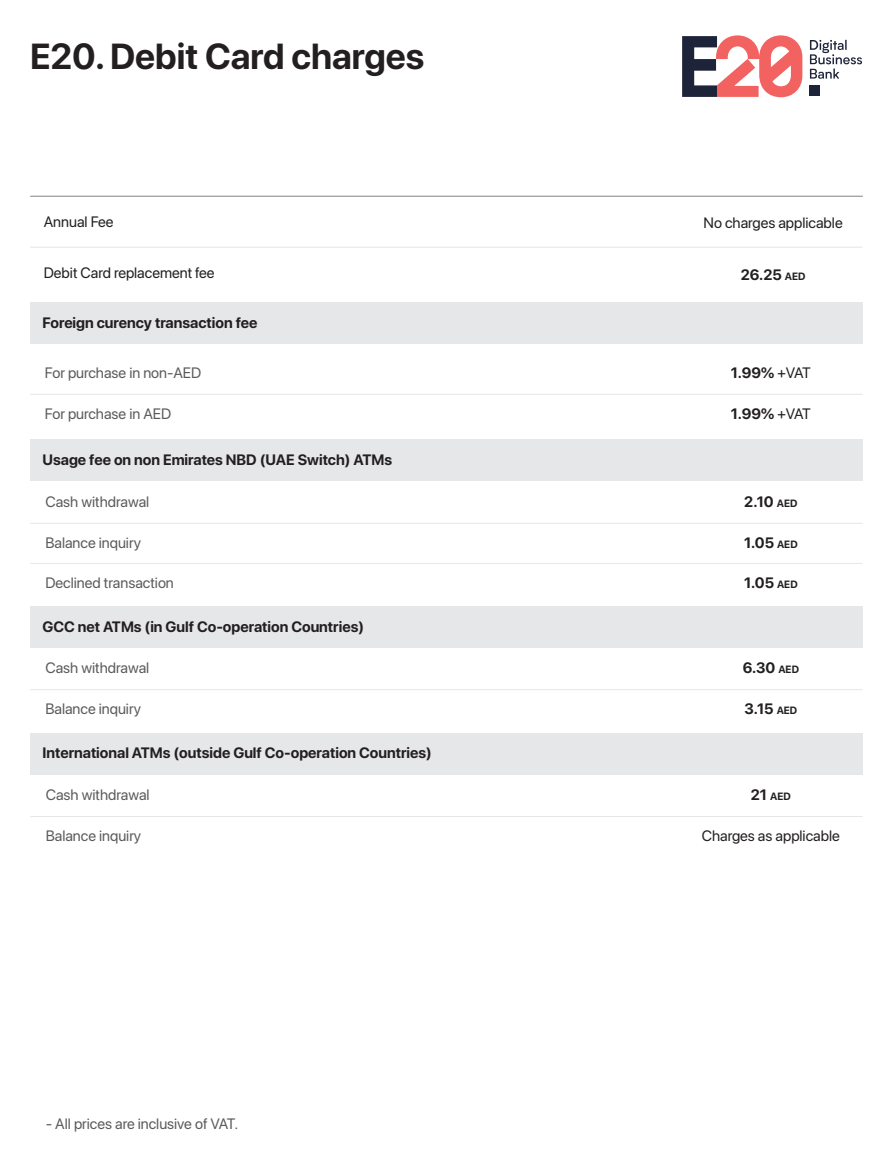
<style>
.page{position:relative;width:893px;height:1163px;background:#fff}
.page>*{position:absolute;margin:0;border:0;box-sizing:border-box;transform-origin:0 0}
.t1{font:700 36px "SF Pro Display";color:#231f20}
.t2{font:700 15px "SF Pro Display";color:#231f20}
.t3{font:15px "SF Pro Display";color:#5b5b5d}
.t4{font:15px "SF Pro Display";color:#231f20}
.t5{font:700 10.5px "SF Pro Display";color:#231f20}
.s1{font-size:10.5px}
.s2{font-weight:400}
.s3{font-size:15px}
</style>
<div class="page">
<svg style="left:682px;top:35px;width:120px;height:62px"></svg>
<div style="left:809px;top:86px;width:10px;height:10px;background:#1d2338"></div>
<svg style="left:810px;top:40px;width:52px;height:39px"></svg>
<hr style="left:30px;top:196px;width:833px;height:1px;background:#808285">
<hr style="left:30px;top:247px;width:832px;height:1px;background:#e6e7e9">
<hr style="left:30px;top:394px;width:832px;height:1px;background:#e6e7e9">
<hr style="left:30px;top:523px;width:833px;height:1px;background:#e6e7e9">
<hr style="left:30px;top:689px;width:833px;height:1px;background:#e6e7e9">
<hr style="left:30px;top:816px;width:833px;height:1px;background:#e6e7e9">
<hr style="left:30px;top:563px;width:833px;height:1px;background:#e6e7e9">
<div style="left:30px;top:302px;width:833px;height:42px;background:#e6e7e9"></div>
<div style="left:30px;top:439px;width:833px;height:42px;background:#e6e7e9"></div>
<div style="left:30px;top:606px;width:833px;height:42px;background:#e6e7e9"></div>
<div style="left:30px;top:732px;width:833px;height:42px;background:#e6e7e9"></div>
<h1 class="t1" style="left:30px;top:35px;width:396px">E20. Debit Card charges</h1>
<p class="t4" style="left:44px;top:213px;width:71px">Annual Fee</p>
<p class="t4" style="left:704px;top:214px;width:141px">No charges applicable</p>
<p class="t4" style="left:44px;top:264px;width:172px">Debit Card replacement fee</p>
<p class="t2" style="left:741px;top:266px;width:66px">26.25 <span class="s1">AED</span></p>
<p class="t2" style="left:43px;top:314px;width:216px">Foreign curency transaction fee</p>
<p class="t3" style="left:45px;top:364px;width:158px">For purchase in non-AED</p>
<p class="t2" style="left:731px;top:364px;width:82px">1.99% <span class="s2">+VAT</span></p>
<p class="t3" style="left:45px;top:405px;width:128px">For purchase in AED</p>
<p class="t2" style="left:731px;top:405px;width:82px">1.99% <span class="s2">+VAT</span></p>
<p class="t2" style="left:43px;top:451px;width:351px">Usage fee on non Emirates NBD (UAE Switch) ATMs</p>
<p class="t3" style="left:45px;top:493px;width:105px">Cash withdrawal</p>
<p class="t2" style="left:744px;top:493px;width:55px">2.10 <span class="s1">AED</span></p>
<p class="t3" style="left:45px;top:533px;width:97px">Balance inquiry</p>
<p class="t2" style="left:744px;top:533px;width:55px">1.05 <span class="s1">AED</span></p>
<p class="t3" style="left:45px;top:574px;width:130px">Declined transaction</p>
<p class="t2" style="left:744px;top:574px;width:55px">1.05 <span class="s1">AED</span></p>
<p class="t2" style="left:43px;top:618px;width:323px">GCC net ATMs (in Gulf Co-operation Countries)</p>
<p class="t3" style="left:45px;top:659px;width:105px">Cash withdrawal</p>
<p class="t2" style="left:743px;top:659px;width:58px">6.30 <span class="s1">AED</span></p>
<p class="t3" style="left:45px;top:700px;width:97px">Balance inquiry</p>
<p class="t2" style="left:744px;top:700px;width:54px">3.15 <span class="s1">AED</span></p>
<p class="t2" style="left:43px;top:744px;width:391px">International ATMs (outside Gulf Co-operation Countries)</p>
<p class="t3" style="left:46px;top:786px;width:105px">Cash withdrawal</p>
<p class="t5" style="left:751px;top:790px;width:41px"><span class="s3">21</span> AED</p>
<p class="t3" style="left:46px;top:827px;width:97px">Balance inquiry</p>
<p class="t4" style="left:702px;top:827px;width:139px">Charges as applicable</p>
<p class="t3" style="left:46px;top:1115px;width:194px">- All prices are inclusive of VAT.</p>
</div>
